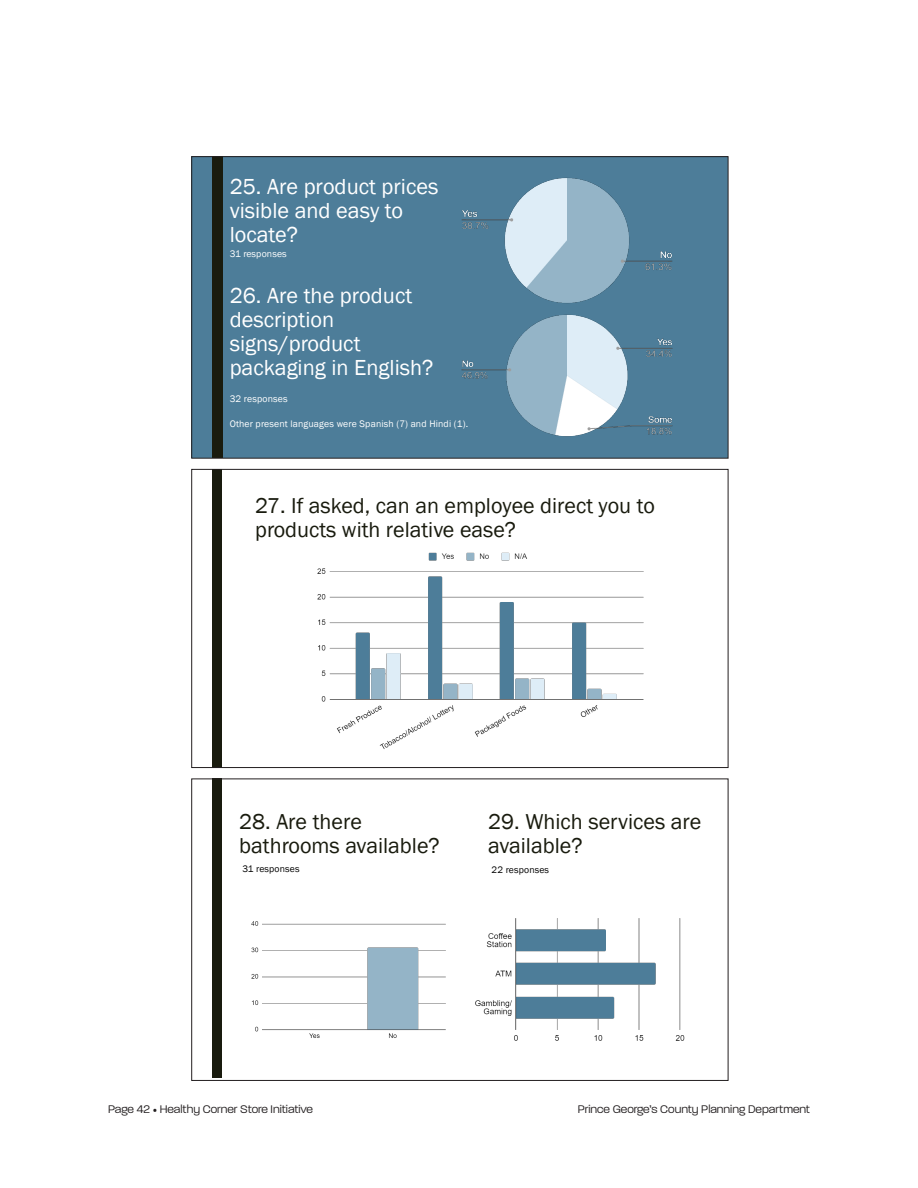
<style>
.page{position:relative;width:918px;height:1188px;background:#fff}
.page>*{position:absolute;margin:0;border:0;box-sizing:border-box;transform-origin:0 0}
.t1{font:22.35px/24px "Franklin Gothic";color:#fff}
.t2{font:22.2px/23.7px "Franklin Gothic";color:#191b0e}
.t3{font:22.05px/23.5px "Franklin Gothic";color:#191b0e}
.t4{font:300 12px "Paralucent";color:#231f20}
.t5{font:9.75px "Franklin Gothic";letter-spacing:.015em;color:#fff}
.t6{font:9.75px "Franklin Gothic";letter-spacing:.015em;color:#000}
.s1{font-family:"Kepler Std";font-weight:700}
</style>
<div class="page">
<div style="left:192px;top:156px;width:536px;height:302px;background:#4d7d99"></div>
<div style="left:213px;top:156px;width:10px;height:302px;background:#191b0e"></div>
<img style="left:461px;top:177px;width:212px;height:260px">
<div style="left:192px;top:156px;width:536px;height:302px;border:1px solid #231f20"></div>
<div style="left:212px;top:469px;width:10px;height:299px;background:#191b0e"></div>
<img style="left:317px;top:552px;width:327px;height:197px">
<div style="left:192px;top:469px;width:536px;height:299px;border:1px solid #231f20"></div>
<div style="left:212px;top:779px;width:10px;height:299px;background:#191b0e"></div>
<img style="left:251px;top:921px;width:195px;height:117px">
<img style="left:475px;top:918px;width:210px;height:123px">
<div style="left:192px;top:779px;width:536px;height:302px;border:1px solid #231f20"></div>
<p class="t1" style="left:230px;top:175px;width:210px">25. Are product prices visible and easy to locate?</p>
<p class="t5" style="left:230px;top:248px;width:59px">31 responses</p>
<p class="t1" style="left:230px;top:284px;width:205px">26. Are the product description signs/product packaging in English?</p>
<p class="t5" style="left:230px;top:393px;width:60px">32 responses</p>
<p class="t5" style="left:230px;top:418px;width:240px">Other present languages were Spanish (7) and Hindi (1).</p>
<p class="t3" style="left:255px;top:495px;width:401px">27. If asked, can an employee direct you to products with relative ease?</p>
<p class="t2" style="left:239px;top:811px;width:202px">28. Are there bathrooms available?</p>
<p class="t2" style="left:488px;top:811px;width:215px">29. Which services are available?</p>
<p class="t6" style="left:242px;top:863px;width:59px">31 responses</p>
<p class="t6" style="left:492px;top:864px;width:59px">22 responses</p>
<p class="t4" style="left:108px;top:1102px;width:207px">Page 42 <span class="s1">•</span> Healthy Corner Store Initiative</p>
<p class="t4" style="left:578px;top:1102px;width:234px">Prince George’s County Planning Department</p>
</div>
